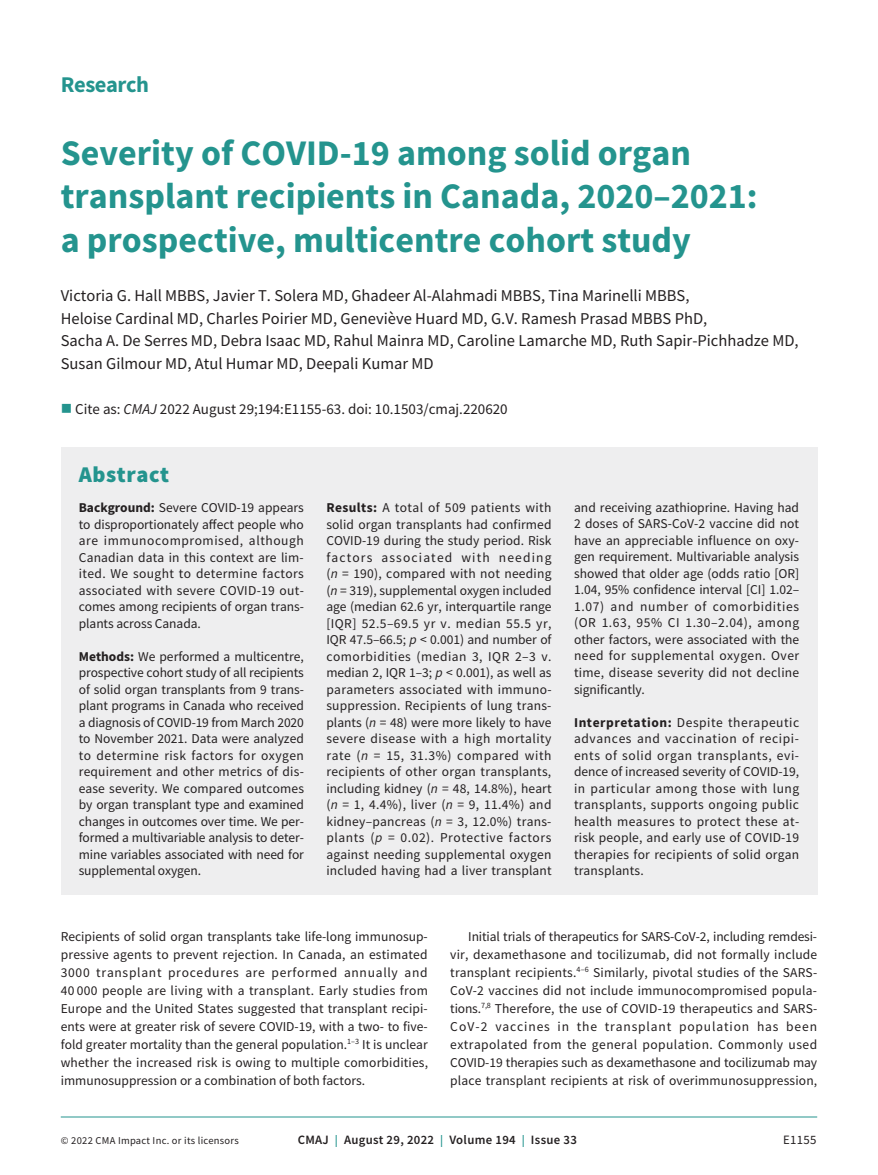
<style>
.page{position:relative;width:878px;height:1175px;background:#fff}
.page>*{position:absolute;margin:0;border:0;box-sizing:border-box;transform-origin:0 0}
.t1{font:700 36px/43.2px "Source Sans Pro";color:#24948e}
.t2{font:700 22.5px "Source Sans Pro";letter-spacing:-.02em;color:#24948e}
.t3{font:900 22.5px "Source Sans Pro";letter-spacing:.025em;color:#24948e}
.t4{font:16.5px/22.5px "Source Sans Pro";color:#231f20}
.t5{font:15px "Source Sans Pro";color:#231f20}
.t6{font:13.5px/16.5px "Source Sans Pro";letter-spacing:.01em;color:#231f20;text-align:justify}
.t7{font:600 12.75px "Source Sans Pro";letter-spacing:.025em;color:#231f20}
.t8{font:12.75px "Source Sans Pro";letter-spacing:.025em;color:#231f20}
.t9{font:10.5px "Source Sans Pro";letter-spacing:.025em;color:#231f20}
.s1{color:#24948e}
.s2{font-style:italic}
.s3{font-weight:700}
.s4{font-size:12px;color:#24948e}
</style>
<div class="page">
<hr style="left:61px;top:1116px;width:756px;height:1px;background:#24948e">
<div style="left:61px;top:447px;width:756px;height:447px;background:#eeeeef"></div>
<h2 class="t2" style="left:61px;top:69px;width:90px">Research</h2>
<h1 class="t1" style="left:61px;top:131px;width:698px">Severity of COVID-19 among solid organ transplant recipients in Canada, 2020–2021: a prospective, multicentre cohort study</h1>
<p class="t4" style="left:61px;top:284px;width:739px">Victoria G. Hall MBBS, Javier T. Solera MD, Ghadeer Al-Alahmadi MBBS, Tina Marinelli MBBS,<br>Heloise Cardinal MD, Charles Poirier MD, Geneviève Huard MD, G.V. Ramesh Prasad MBBS PhD,<br>Sacha A. De Serres MD, Debra Isaac MD, Rahul Mainra MD, Caroline Lamarche MD, Ruth Sapir-Pichhadze MD, Susan Gilmour MD, Atul Humar MD, Deepali Kumar MD</p>
<p class="t5" style="left:61px;top:399px;width:448px"><span class="s1">■</span> Cite as: <span class="s2">CMAJ</span> 2022 August 29;194:E1155-63. doi: 10.1503/cmaj.220620</p>
<h2 class="t3" style="left:79px;top:459px;width:92px">Abstract</h2>
<p class="t6" style="left:79px;top:499px;width:227px"><span class="s3">Background:</span> Severe COVID-19 appears to disproportionately affect people who are immunocompromised, although Canadian data in this context are lim&shy;ited. We sought to determine factors associated with severe COVID-19 out&shy;comes among recipients of organ trans&shy;plants across Canada.</p>
<p class="t6" style="left:79px;top:648px;width:227px"><span class="s3">Methods:</span> We performed a multicentre, prospective cohort study of all recipients of solid organ transplants from 9 trans&shy;plant programs in Canada who received a diagnosis of COVID-19 from March 2020 to November 2021. Data were analyzed to determine risk factors for oxygen requirement and other metrics of dis&shy;ease severity. We compared outcomes by organ transplant type and examined changes in outcomes over time. We per&shy;formed a multivariable analysis to deter&shy;mine variables associated with need for supplemental oxygen.</p>
<p class="t6" style="left:326px;top:499px;width:227px"><span class="s3">Results:</span> A total of 509 patients with solid organ transplants had confirmed COVID-19 during the study period. Risk factors associated with needing (<span class="s2">n</span> = 190), compared with not needing (<span class="s2">n</span> = 319), supplemental oxygen included age (median 62.6 yr, interquartile range [IQR] 52.5–69.5 yr v. median 55.5 yr, IQR 47.5–66.5; <span class="s2">p</span> &lt; 0.001) and number of comorbidities (median 3, IQR 2–3 v. median 2, IQR 1–3; <span class="s2">p</span> &lt; 0.001), as well as parameters associated with immuno&shy;suppression. Recipients of lung trans&shy;plants (<span class="s2">n</span> = 48) were more likely to have severe disease with a high mortality rate (<span class="s2">n</span> = 15, 31.3%) compared with recipients of other organ transplants, including kidney (<span class="s2">n</span> = 48, 14.8%), heart (<span class="s2">n</span> = 1, 4.4%), liver (<span class="s2">n</span> = 9, 11.4%) and kidney–pancreas (<span class="s2">n</span> = 3, 12.0%) trans&shy;plants (<span class="s2">p</span> = 0.02). Protective factors against needing supplemental oxygen included having had a liver transplant</p>
<p class="t6" style="left:574px;top:499px;width:227px">and receiving azathioprine. Having had 2 doses of SARS-CoV-2 vaccine did not have an appreciable influence on oxy&shy;gen requirement. Multivariable analysis showed that older age (odds ratio [OR] 1.04, 95% confidence interval [CI] 1.02– 1.07) and number of comorbidities (OR 1.63, 95% CI 1.30–2.04), among other factors, were associated with the need for supplemental oxygen. Over time, disease severity did not decline significantly.</p>
<p class="t6" style="left:574px;top:713px;width:227px"><span class="s3">Interpretation:</span> Despite therapeutic advances and vaccination of recipi&shy;ents of solid organ transplants, evi&shy;dence of increased severity of COVID-19, in particular among those with lung transplants, supports ongoing public health measures to protect these at&shy;risk people, and early use of COVID-19 therapies for recipients of solid organ transplants.</p>
<p class="t6" style="left:61px;top:927px;width:369px;line-height:18px">Recipients of solid organ transplants take life-long immunosup&shy;pressive agents to prevent rejection. In Canada, an estimated 3000 transplant procedures are performed annually and 40 000 people are living with a transplant. Early studies from Europe and the United States suggested that transplant recipi&shy;ents were at greater risk of severe COVID-19, with a two- to five&shy;fold greater mortality than the general population.<sup>1–3</sup> It is unclear whether the increased risk is owing to multiple comorbidities, immunosuppression or a combination of both factors.</p>
<p class="t6" style="left:450px;top:927px;width:368px;line-height:18px;text-indent:18px">Initial trials of therapeutics for SARS-CoV-2, including remdesi&shy;vir, dexamethasone and tocilizumab, did not formally include transplant recipients.<sup>4–6</sup> Similarly, pivotal studies of the SARS-CoV-2 vaccines did not include immunocompromised popula&shy;tions.<sup>7,8</sup> Therefore, the use of COVID-19 therapeutics and SARS-CoV-2 vaccines in the transplant population has been extrapolated from the general population. Commonly used COVID-19 therapies such as dexamethasone and tocilizumab may place transplant recipients at risk of overimmunosuppression,</p>
<p class="t9" style="left:61px;top:1134px;width:179px">© 2022 CMA Impact Inc. or its licensors</p>
<p class="t7" style="left:298px;top:1131px;width:281px">CMAJ <span class="s4">|</span> August 29, 2022 <span class="s4">|</span> Volume 194 <span class="s4">|</span> Issue 33</p>
<p class="t8" style="left:783px;top:1132px;width:35px">E1155</p>
</div>
